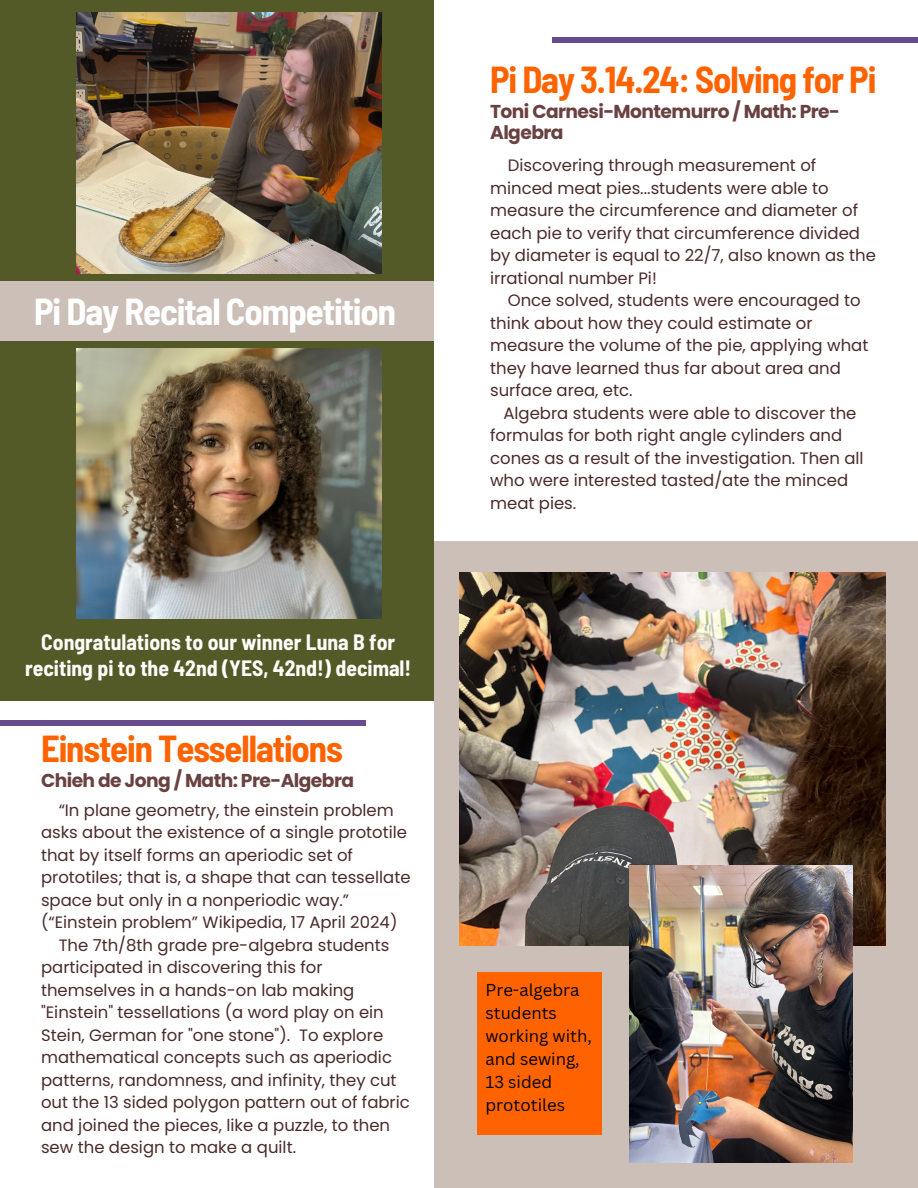
<style>
.page{position:relative;width:918px;height:1188px;background:#fff}
.page>*{position:absolute;margin:0;border:0;box-sizing:border-box;transform-origin:0 0}
.t1{font:700 semi-condensed 36.75px "Barlow";letter-spacing:-.03em;color:#ff6300}
.t2{font:700 semi-condensed 36.75px "Barlow";letter-spacing:-.03em;color:#fff}
.t3{font:700 semi-condensed 21.75px/25.8px "Barlow";color:#fdfefc;text-align:center}
.t4{font:700 18.75px/21.3px "Poppins";letter-spacing:-.03em;color:#6a4141}
.t5{font:16.8px/23.1px "Canva Sans";color:#000}
.t6{font:16.5px/22.5px "Poppins";color:#4a2b2b}
</style>
<div class="page">
<div style="left:0;top:0;width:434px;height:700px;background:#545a27"></div>
<div style="left:434px;top:541px;width:484px;height:647px;background:#cbbfb8"></div>
<img style="left:459px;top:573px;width:426px;height:372px">
<div style="left:0;top:721px;width:365px;height:5px;background:#674c8d"></div>
<img style="left:630px;top:866px;width:223px;height:297px">
<img style="left:77px;top:12px;width:305px;height:261px">
<div style="left:477px;top:972px;width:125px;height:163px;background:#ff6300"></div>
<div style="left:553px;top:38px;width:365px;height:5px;background:#674c8d"></div>
<div style="left:0;top:281px;width:434px;height:60px;background:#cbbfb8"></div>
<img style="left:77px;top:348px;width:305px;height:270px">
<h1 class="t2" style="left:34px;top:285px;width:363px">Pi Day Recital Competition</h1>
<h2 class="t3" style="left:25px;top:628px;width:388px">Congratulations to our winner Luna B for reciting pi to the 42nd (YES, 42nd!) decimal!</h2>
<h1 class="t1" style="left:41px;top:722px;width:303px">Einstein Tessellations</h1>
<p class="t4" style="left:41px;top:770px;width:315px">Chieh de Jong / Math: Pre-Algebra</p>
<p class="t6" style="left:59px;top:799px;width:337px">“In plane geometry, the einstein problem</p>
<p class="t6" style="left:41px;top:821px;width:368px">asks about the existence of a single prototile</p>
<p class="t6" style="left:41px;top:844px;width:314px">that by itself forms an aperiodic set of</p>
<p class="t6" style="left:41px;top:866px;width:371px">prototiles; that is, a shape that can tessellate</p>
<p class="t6" style="left:41px;top:889px;width:310px">space but only in a nonperiodic way.”</p>
<p class="t6" style="left:41px;top:911px;width:358px">(“Einstein problem” Wikipedia, 17 April 2024)</p>
<p class="t6" style="left:59px;top:934px;width:332px">The 7th/8th grade pre-algebra students</p>
<p class="t6" style="left:41px;top:956px;width:283px">participated in discovering this for</p>
<p class="t6" style="left:41px;top:979px;width:315px">themselves in a hands-on lab making</p>
<p class="t6" style="left:41px;top:1001px;width:344px">"Einstein" tessellations (a word play on ein</p>
<p class="t6" style="left:41px;top:1024px;width:344px">Stein, German for "one stone"). To explore</p>
<p class="t6" style="left:41px;top:1046px;width:352px">mathematical concepts such as aperiodic</p>
<p class="t6" style="left:41px;top:1069px;width:357px">patterns, randomness, and infinity, they cut</p>
<p class="t6" style="left:41px;top:1091px;width:370px">out the 13 sided polygon pattern out of fabric</p>
<p class="t6" style="left:41px;top:1114px;width:351px">and joined the pieces, like a puzzle, to then</p>
<p class="t6" style="left:41px;top:1136px;width:257px">sew the design to make a quilt.</p>
<h1 class="t1" style="left:490px;top:53px;width:388px">Pi Day 3.14.24: Solving for Pi</h1>
<p class="t4" style="left:490px;top:101px;width:351px">Toni Carnesi-Montemurro / Math: Pre-<br>Algebra</p>
<p class="t6" style="left:490px;top:155px;width:387px;text-indent:18px">Discovering through measurement of minced meat pies...students were able to measure the circumference and diameter of each pie to verify that circumference divided by diameter is equal to 22/7, also known as the irrational number Pi!</p>
<p class="t6" style="left:490px;top:290px;width:380px;text-indent:18px">Once solved, students were encouraged to think about how they could estimate or measure the volume of the pie, applying what they have learned thus far about area and surface area, etc.</p>
<p class="t6" style="left:490px;top:402px;width:375px;text-indent:13px">Algebra students were able to discover the formulas for both right angle cylinders and cones as a result of the investigation. Then all who were interested tasted/ate the minced meat pies.</p>
<p class="t5" style="left:486px;top:979px;width:108px">Pre-algebra students working with, and sewing,<br>13 sided prototiles</p>
</div>
